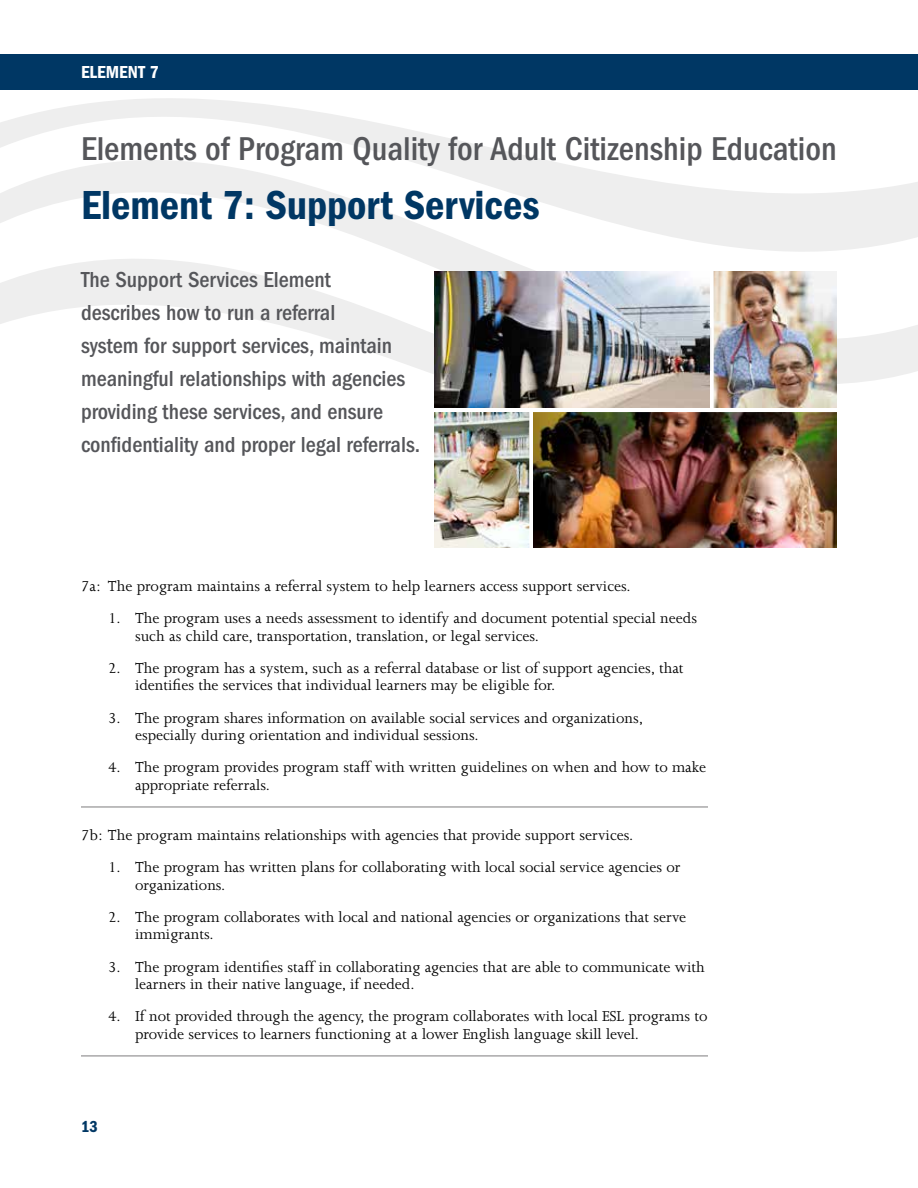
<style>
.page{position:relative;width:918px;height:1188px;background:#fff}
.page>*{position:absolute;margin:0;border:0;box-sizing:border-box;transform-origin:0 0}
.title_for_inner_page{font:42px "ITC Franklin Gothic Std Dm Cd";color:#003764}
.elements_inter_title{font:500 condensed 34.2px "ITC Franklin Gothic Std";color:#55565a}
.big_text_in_red{font:500 condensed 22.5px/33px "ITC Franklin Gothic Std";color:#55565a}
.t1{font:18px "ITC Franklin Gothic Std Dm Cd";color:#fff}
.number_level_1{font:16.5px/17.4px "Joanna MT Std";color:#000}
.t2{font:16.5px "ITC Franklin Gothic Std Dm Cd";color:#003764}
</style>
<div class="page">
<svg style="left:1px;top:98px;width:917px;height:241px"></svg>
<svg style="left:331px;top:339px;width:587px;height:152px"></svg>
<hr style="left:81px;top:806px;width:627px;height:2px;background:#a9a8a9">
<hr style="left:81px;top:1055px;width:627px;height:2px;background:#a9a8a9">
<img style="left:534px;top:412px;width:303px;height:136px">
<img style="left:434px;top:412px;width:95px;height:136px">
<img style="left:714px;top:271px;width:122px;height:137px">
<img style="left:434px;top:271px;width:275px;height:137px">
<hr style="left:711px;top:267px;width:3px;height:143px;background:#fff">
<hr style="left:529px;top:411px;width:3px;height:143px;background:#fff">
<hr style="left:432px;top:410px;width:410px;height:2px;background:#fff">
<div style="left:0;top:54px;width:918px;height:36px;background:#003764"></div>
<p class="t1" style="left:81px;top:62px;width:79px">ELEMENT 7</p>
<p class="elements_inter_title" style="left:81px;top:129px;width:757px">Elements of Program Quality for Adult Citizenship Education</p>
<p class="title_for_inner_page" style="left:81px;top:181px;width:460px">Element 7: Support Services</p>
<p class="big_text_in_red" style="left:81px;top:263px;width:341px">The Support Services Element<br>describes how to run a referral<br>system for support services, maintain meaningful relationships with agencies providing these services, and ensure confidentiality and proper legal referrals.</p>
<p class="number_level_1" style="left:81px;top:578px;width:551px">7a: The program maintains a referral system to help learners access support services.</p>
<p class="number_level_1" style="left:135px;top:610px;width:564px;text-indent:-27px">1. The program uses a needs assessment to identify and document potential special needs such as child care, transportation, translation, or legal services.</p>
<p class="number_level_1" style="left:135px;top:660px;width:550px;text-indent:-27px">2. The program has a system, such as a referral database or list of support agencies, that identifies the services that individual learners may be eligible for.</p>
<p class="number_level_1" style="left:135px;top:709px;width:510px;text-indent:-27px">3. The program shares information on available social services and organizations, especially during orientation and individual sessions.</p>
<p class="number_level_1" style="left:135px;top:759px;width:573px;text-indent:-27px">4. The program provides program staff with written guidelines on when and how to make appropriate referrals.</p>
<p class="number_level_1" style="left:81px;top:827px;width:554px">7b: The program maintains relationships with agencies that provide support services.</p>
<p class="number_level_1" style="left:135px;top:859px;width:547px;text-indent:-27px">1. The program has written plans for collaborating with local social service agencies or organizations.</p>
<p class="number_level_1" style="left:135px;top:908px;width:553px;text-indent:-27px">2. The program collaborates with local and national agencies or organizations that serve immigrants.</p>
<p class="number_level_1" style="left:135px;top:958px;width:571px;text-indent:-27px">3. The program identifies staff in collaborating agencies that are able to communicate with learners in their native language, if needed.</p>
<p class="number_level_1" style="left:135px;top:1008px;width:574px;text-indent:-27px">4. If not provided through the agency, the program collaborates with local ESL programs to provide services to learners functioning at a lower English language skill level.</p>
<p class="t2" style="left:81px;top:1117px;width:18px">13</p>
</div>
